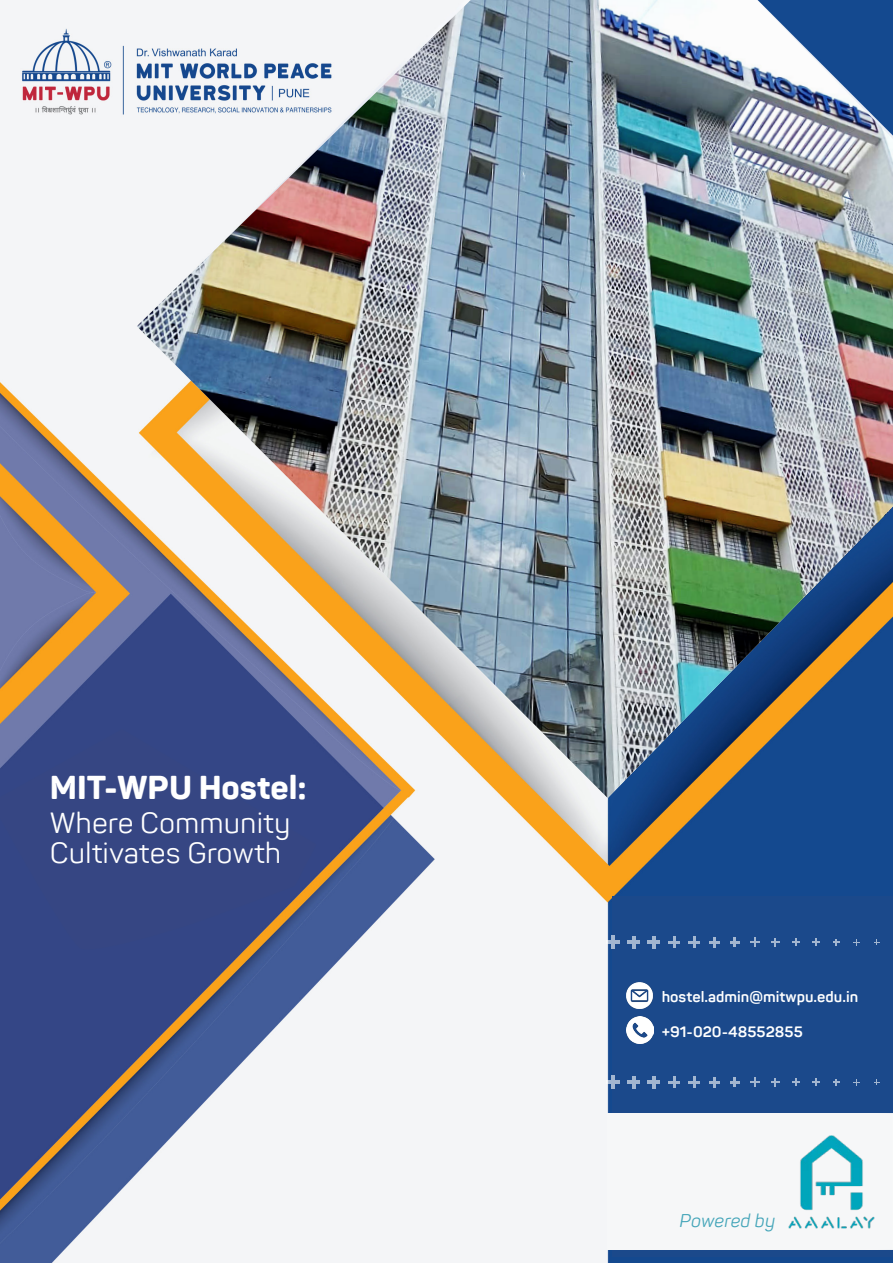
<style>
.page{position:relative;width:893px;height:1263px;background:#fff}
.page>*{position:absolute;margin:0;border:0;box-sizing:border-box;transform-origin:0 0}
.t1{font:800 33px "Panton";color:#fff}
.t2{font:28.5px "Panton";color:#fff}
.t3{font:italic 18px "Panton";letter-spacing:-.005em;color:#44a5b9}
.t4{font:700 15px "Panton";color:#fff}
</style>
<div class="page">
<img style="left:0;top:0;width:893px;height:1263px">
<img style="left:137px;top:0;width:756px;height:798px">
<div style="left:612px;top:896px;width:281px;height:360px;background:#1b498b"></div>
<div style="left:608px;top:1114px;width:285px;height:136px;background:#f6f7f8"></div>
<div style="left:0;top:729px;width:316px;height:225px;background:#364683"></div>
<img style="left:626px;top:982px;width:27px;height:27px">
<img style="left:626px;top:1016px;width:27px;height:27px">
<svg style="left:607px;top:940px;width:13px;height:4px"></svg>
<hr style="left:612px;top:935px;width:3px;height:14px;background:#fff">
<hr style="left:627px;top:940px;width:13px;height:4px;background:#a3b6d0">
<svg style="left:632px;top:936px;width:3px;height:12px"></svg>
<svg style="left:648px;top:936px;width:12px;height:12px"></svg>
<svg style="left:668px;top:936px;width:12px;height:12px"></svg>
<svg style="left:689px;top:936px;width:11px;height:12px"></svg>
<svg style="left:709px;top:937px;width:11px;height:10px"></svg>
<svg style="left:730px;top:937px;width:10px;height:10px"></svg>
<svg style="left:750px;top:937px;width:10px;height:10px"></svg>
<svg style="left:771px;top:938px;width:9px;height:8px"></svg>
<svg style="left:792px;top:938px;width:8px;height:8px"></svg>
<svg style="left:812px;top:938px;width:7px;height:8px"></svg>
<svg style="left:833px;top:939px;width:6px;height:6px"></svg>
<svg style="left:607px;top:1080px;width:13px;height:4px"></svg>
<hr style="left:612px;top:1075px;width:3px;height:14px;background:#fff">
<svg style="left:627px;top:1076px;width:13px;height:13px"></svg>
<svg style="left:648px;top:1076px;width:12px;height:12px"></svg>
<svg style="left:668px;top:1076px;width:12px;height:12px"></svg>
<svg style="left:689px;top:1077px;width:11px;height:11px"></svg>
<svg style="left:709px;top:1077px;width:11px;height:10px"></svg>
<svg style="left:730px;top:1077px;width:10px;height:10px"></svg>
<svg style="left:750px;top:1078px;width:10px;height:9px"></svg>
<svg style="left:771px;top:1078px;width:9px;height:8px"></svg>
<svg style="left:792px;top:1078px;width:8px;height:8px"></svg>
<svg style="left:812px;top:1079px;width:7px;height:7px"></svg>
<svg style="left:833px;top:1079px;width:6px;height:6px"></svg>
<img style="left:789px;top:1135px;width:85px;height:93px">
<p class="t1" style="left:50px;top:766px;width:258px">MIT-WPU Hostel:</p>
<p class="t2" style="left:50px;top:806px;width:242px">Where Community</p>
<p class="t2" style="left:50px;top:836px;width:233px">Cultivates Growth</p>
<p class="t4" style="left:662px;top:987px;width:198px">hostel.admin@mitwpu.edu.in</p>
<p class="t4" style="left:662px;top:1022px;width:143px">+91-020-48552855</p>
<p class="t3" style="left:679px;top:1210px;width:97px">Powered by</p>
</div>
